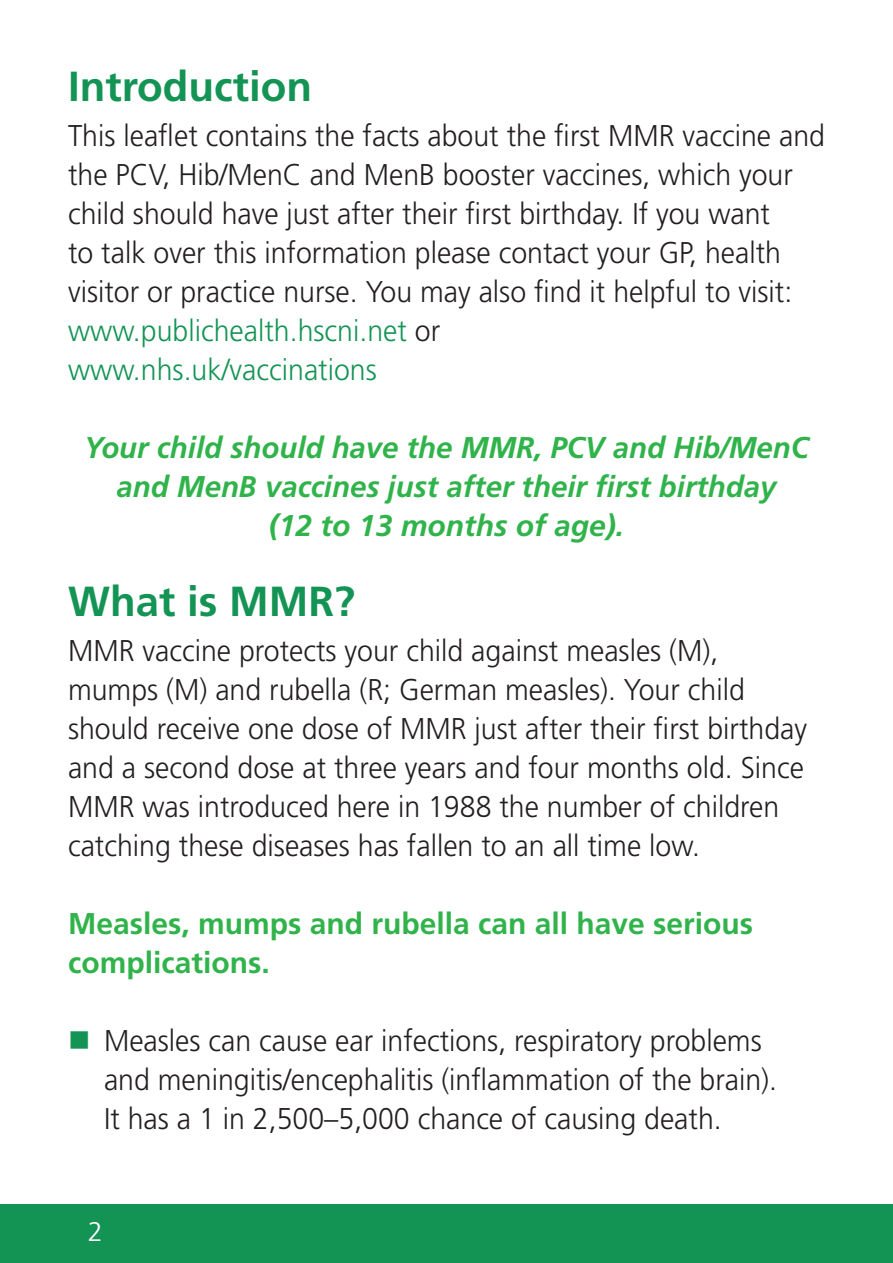
<style>
.page{position:relative;width:893px;height:1263px;background:#fff}
.page>*{position:absolute;margin:0;border:0;box-sizing:border-box;transform-origin:0 0}
.t1{font:700 42px "Frutiger";color:#149454}
.t2{font:300 30px/39px "Frutiger";color:#231f20;scale:.95 1}
.t3{font:italic 700 30px/39px "Frutiger";color:#30b34a;text-align:center}
.t4{font:700 30px/39px "Frutiger";color:#30b34a}
.t5{font:300 27px "Frutiger";color:#fff}
.s1{color:#149454}
</style>
<div class="page">
<div style="left:0;top:1204px;width:893px;height:59px;background:#149454"></div>
<h1 class="t1" style="left:68px;top:61px;width:246px">Introduction</h1>
<p class="t2" style="left:68px;top:116px;width:798px">This leaflet contains the facts about the first MMR vaccine and the PCV, Hib/MenC and MenB booster vaccines, which your child should have just after their first birthday. If you want<br>to talk over this information please contact your GP, health visitor or practice nurse. You may also find it helpful to visit: <span class="s1">www.publichealth.hscni.net</span> or<br><span class="s1">www.nhs.uk/vaccinations</span></p>
<p class="t3" style="left:84px;top:428px;width:726px">Your child should have the MMR, PCV and Hib/MenC and MenB vaccines just after their first birthday<br>(12 to 13 months of age).</p>
<h1 class="t1" style="left:68px;top:577px;width:288px">What is MMR?</h1>
<p class="t2" style="left:68px;top:631px;width:779px">MMR vaccine protects your child against measles (M), mumps (M) and rubella (R; German measles). Your child should receive one dose of MMR just after their first birthday and a second dose at three years and four months old. Since MMR was introduced here in 1988 the number of children catching these diseases has fallen to an all time low.</p>
<p class="t4" style="left:68px;top:904px;width:687px">Measles, mumps and rubella can all have serious complications.</p>
<p class="t2" style="left:104px;top:1021px;width:710px;text-indent:-36px"><span class="s1">■</span> Measles can cause ear infections, respiratory problems and meningitis/encephalitis (inflammation of the brain).<br>It has a 1 in 2,500–5,000 chance of causing death.</p>
<p class="t5" style="left:88px;top:1216px;width:17px">2</p>
</div>
